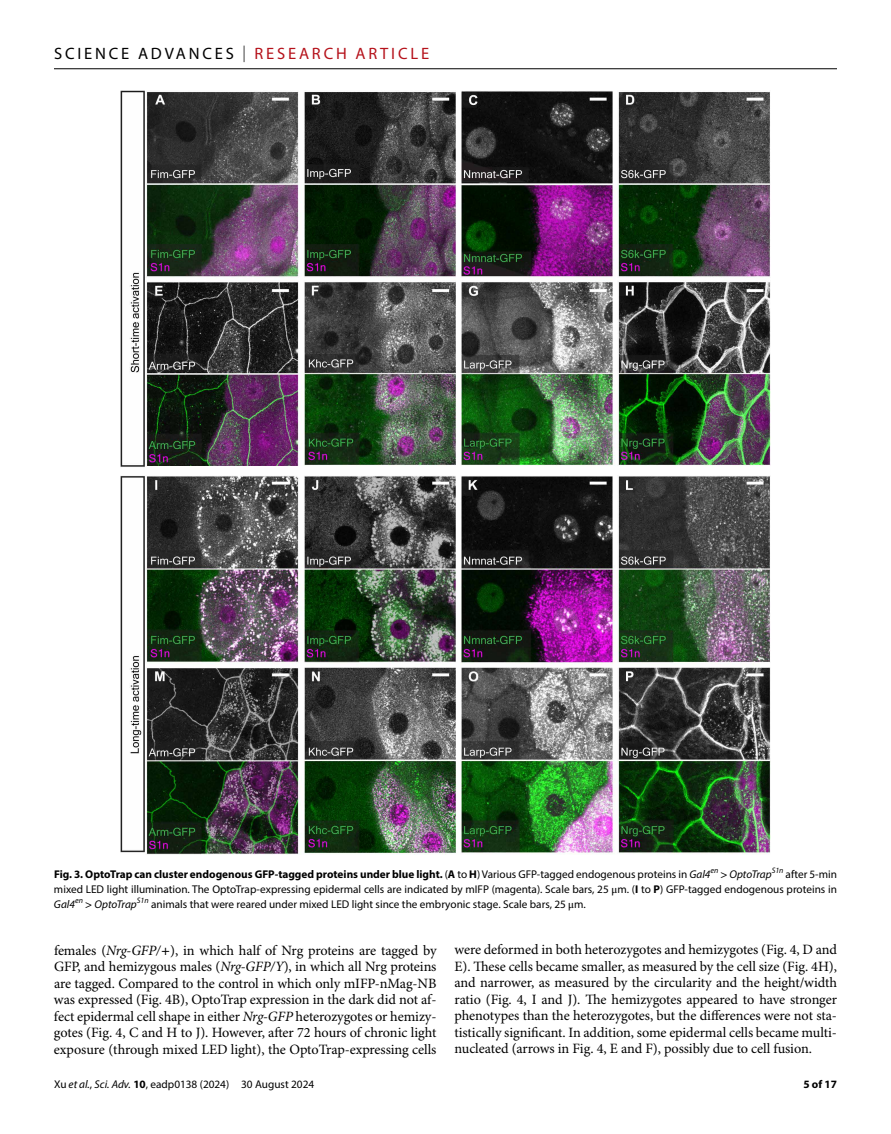
<style>
.page{position:relative;width:891px;height:1134px;background:#fff}
.page>*{position:absolute;margin:0;border:0;box-sizing:border-box;transform-origin:0 0}
.t1{font:16.5px "Myriad Pro";letter-spacing:.17em;color:#000}
.t2{font:14.25px/16.5px "Minion Pro";letter-spacing:-.005em;color:#000;text-align:justify}
.t3{font:11.25px/15px "Myriad Pro";color:#000}
.t4{font:700 11.25px/15px "Myriad Pro";color:#000}
.s1{font-weight:300}
.s2{color:#b5121b}
.s3{font-weight:400}
.s4{font-weight:400;font-style:italic}
.s5{font-family:"STIX";font-weight:400;font-style:italic}
.s6{font-family:"STIX"}
.s7{font-weight:700}
.s8{font-style:italic}
.s9{font-family:"STIX";font-style:italic}
</style>
<div class="page">
<hr style="left:54px;top:68px;width:783px;height:1px;background:#000">
<img style="left:121px;top:90px;width:649px;height:765px">
<p class="t1" style="left:54px;top:44px;width:376px">Science Adva nces <span class="s1">|</span> <span class="s2">Resear ch Ar ticle</span></p>
<p class="t4" style="left:54px;top:866px;width:784px">Fig. 3. OptoTrap can cluster endogenous GFP-tagged proteins under blue light. <span class="s3">(</span>A <span class="s3">to</span> H<span class="s3">) Various GFP-tagged endogenous proteins in</span> <span class="s4">Gal4</span><sup>en</sup> <span class="s5">&gt;</span> <span class="s4">OptoTrap</span><sup>S1n</sup> <span class="s3">after 5-min mixed LED</span></p>
<p class="t3" style="left:54px;top:881px;width:785px;text-indent:53px">light illumination. The OptoTrap-expressing epidermal cells are indicated by mIFP (magenta). Scale bars, 25 <span class="s6">μ</span>m. (<span class="s7">I</span> to <span class="s7">P</span>) GFP-tagged endogenous proteins in<br><span class="s8">Gal4</span><sup>en</sup> <span class="s9">&gt;</span> <span class="s8">OptoTrap</span><sup>S1n</sup> animals that were reared under mixed LED</p>
<p class="t3" style="left:352px;top:896px;width:236px">light since the embryonic stage. Scale bars, 25 <span class="s6">μ</span>m.</p>
<p class="t2" style="left:54px;top:942px;width:384px">females (<span class="s8">Nrg-GFP/</span><span class="s9">+</span>), in which half of Nrg proteins are tagged by GFP, and hemizygous males (<span class="s8">Nrg-GFP/Y</span>), in which all Nrg proteins are tagged. Compared to the control in which only mIFP-nMag-NB was expressed (Fig. 4B), OptoTrap expression in the dark did not af&shy;fect epidermal cell shape in either <span class="s8">Nrg-GFP</span> heterozygotes or hemizy&shy;gotes (Fig. 4, C and H to J). However, after 72 hours of chronic light exposure (through mixed LED light), the OptoTrap-expressing cells</p>
<p class="t2" style="left:455px;top:942px;width:384px">were deformed in both heterozygotes and hemizygotes (Fig. 4, D and E). These cells became smaller, as measured by the cell size (Fig. 4H), and narrower, as measured by the circularity and the height/width ratio (Fig. 4, I and J). The hemizygotes appeared to have stronger phenotypes than the heterozygotes, but the differences were not sta&shy;tistically significant. In addition, some epidermal cells became multi&shy;nucleated (arrows in Fig. 4, E and F), possibly due to cell fusion.</p>
<p class="t3" style="left:54px;top:1076px;width:262px">Xu <span class="s8">et al.</span>, <span class="s8">Sci. Adv.</span> <span class="s7">10</span>, eadp0138 (2024) 30 August 2024</p>
<p class="t4" style="left:803px;top:1076px;width:35px">5 of 17</p>
</div>
